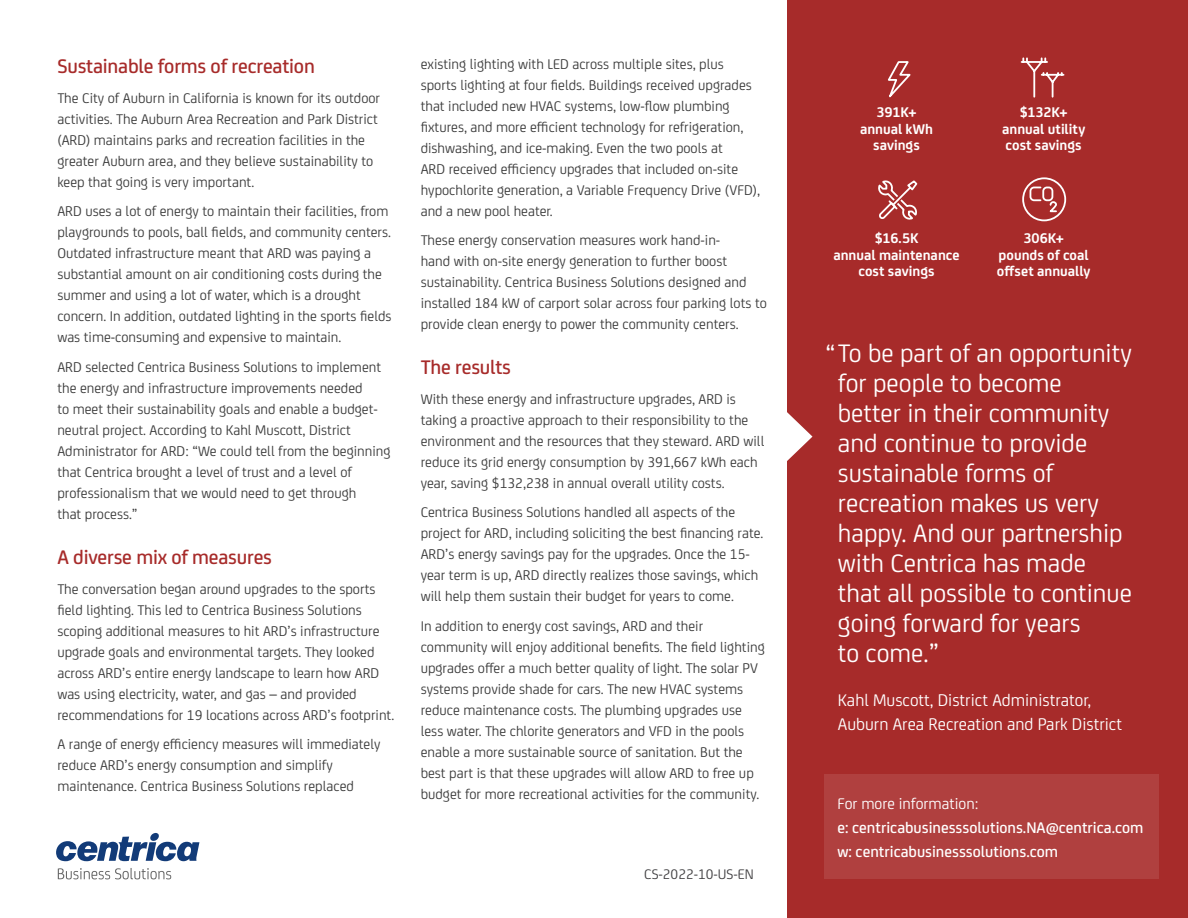
<style>
.page{position:relative;width:1188px;height:918px;background:#fff}
.page>*{position:absolute;margin:0;border:0;box-sizing:border-box;transform-origin:0 0}
.t1{font:27px/30px "FS Joey Pro";color:#fff}
.t2{font:500 21px "FS Joey Pro";letter-spacing:-.01em;color:#a72b2a}
.t3{font:18px/24px "FS Joey Pro";color:#fff}
.t4{font:500 16.5px/23.7px "FS Joey Pro";color:#fff}
.t5{font:16.5px "FS Joey Pro";color:#fff}
.t6{font:15px/21px "FS Joey Pro";color:#3c3c3c}
.t7{font:700 15px/16.5px "FS Joey Pro";color:#fff;text-align:center}
.t8{font:14.85px "FS Joey Pro";color:#414042}
</style>
<div class="page">
<div style="left:787px;top:0;width:401px;height:918px;background:#a72b2a"></div>
<svg style="left:787px;top:412px;width:26px;height:49px"></svg>
<svg style="left:56px;top:833px;width:143px;height:28px"></svg>
<svg style="left:58px;top:868px;width:113px;height:11px"></svg>
<svg style="left:1022px;top:177px;width:45px;height:45px"></svg>
<svg style="left:888px;top:61px;width:23px;height:37px"></svg>
<svg style="left:878px;top:180px;width:40px;height:40px"></svg>
<svg style="left:1020px;top:57px;width:45px;height:41px"></svg>
<div style="left:824px;top:775px;width:335px;height:104px;background:#b0403f"></div>
<h2 class="t2" style="left:57px;top:51px;width:259px">Sustainable forms of recreation</h2>
<p class="t6" style="left:57px;top:86px;width:324px">The City of Auburn in California is known for its outdoor activities. The Auburn Area Recreation and Park District (ARD) maintains parks and recreation facilities in the greater Auburn area, and they believe sustainability to keep that going is very important.</p>
<p class="t6" style="left:57px;top:200px;width:336px">ARD uses a lot of energy to maintain their facilities, from playgrounds to pools, ball fields, and community centers.<br>Outdated infrastructure meant that ARD was paying a substantial amount on air conditioning costs during the summer and using a lot of water, which is a drought concern. In addition, outdated lighting in the sports fields was time-consuming and expensive to maintain.</p>
<p class="t6" style="left:57px;top:356px;width:335px">ARD selected Centrica Business Solutions to implement the energy and infrastructure improvements needed<br>to meet their sustainability goals and enable a budget&shy;neutral project. According to Kahl Muscott, District Administrator for ARD: “We could tell from the beginning that Centrica brought a level of trust and a level of professionalism that we would need to get through<br>that process.”</p>
<h2 class="t2" style="left:57px;top:542px;width:216px">A diverse mix of measures</h2>
<p class="t6" style="left:57px;top:577px;width:338px">The conversation began around upgrades to the sports field lighting. This led to Centrica Business Solutions scoping additional measures to hit ARD’s infrastructure upgrade goals and environmental targets. They looked across ARD’s entire energy landscape to learn how ARD was using electricity, water, and gas – and provided recommendations for 19 locations across ARD’s footprint.</p>
<p class="t6" style="left:57px;top:733px;width:325px">A range of energy efficiency measures will immediately reduce ARD’s energy consumption and simplify maintenance. Centrica Business Solutions replaced</p>
<p class="t6" style="left:421px;top:52px;width:341px">existing lighting with LED across multiple sites, plus sports lighting at four fields. Buildings received upgrades that included new HVAC systems, low-flow plumbing fixtures, and more efficient technology for refrigeration, dishwashing, and ice-making. Even the two pools at<br>ARD received efficiency upgrades that included on-site hypochlorite generation, a Variable Frequency Drive (VFD), and a new pool heater.</p>
<p class="t6" style="left:421px;top:229px;width:348px">These energy conservation measures work hand-in-<br>hand with on-site energy generation to further boost sustainability. Centrica Business Solutions designed and installed 184 kW of carport solar across four parking lots to provide clean energy to power the community centers.</p>
<h2 class="t2" style="left:421px;top:352px;width:92px">The results</h2>
<p class="t6" style="left:421px;top:387px;width:345px">With these energy and infrastructure upgrades, ARD is taking a proactive approach to their responsibility to the environment and the resources that they steward. ARD will reduce its grid energy consumption by 391,667 kWh each year, saving $132,238 in annual overall utility costs.</p>
<p class="t6" style="left:421px;top:501px;width:344px">Centrica Business Solutions handled all aspects of the project for ARD, including soliciting the best financing rate.<br>ARD’s energy savings pay for the upgrades. Once the 15- year term is up, ARD directly realizes those savings, which will help them sustain their budget for years to come.</p>
<p class="t6" style="left:421px;top:615px;width:346px">In addition to energy cost savings, ARD and their community will enjoy additional benefits. The field lighting upgrades offer a much better quality of light. The solar PV systems provide shade for cars. The new HVAC systems reduce maintenance costs. The plumbing upgrades use less water. The chlorite generators and VFD in the pools enable a more sustainable source of sanitation. But the best part is that these upgrades will allow ARD to free up budget for more recreational activities for the community.</p>
<p class="t8" style="left:644px;top:864px;width:111px">CS-2022-10-US-EN</p>
<p class="t7" style="left:860px;top:103px;width:75px">391K+ annual kWh savings</p>
<p class="t7" style="left:1002px;top:103px;width:85px">$132K+ annual utility cost savings</p>
<p class="t7" style="left:833px;top:229px;width:128px">$16.5K<br>annual maintenance cost savings</p>
<p class="t7" style="left:997px;top:229px;width:95px">306K+<br>pounds of coal offset annually</p>
<p class="t1" style="left:838px;top:336px;width:296px;text-indent:-12px">“To be part of an opportunity for people to become<br>better in their community and continue to provide sustainable forms of recreation makes us very happy. And our partnership with Centrica has made that all possible to continue going forward for years<br>to come.”</p>
<p class="t3" style="left:838px;top:687px;width:286px">Kahl Muscott, District Administrator,<br>Auburn Area Recreation and Park District</p>
<p class="t5" style="left:837px;top:792px;width:143px">For more information:</p>
<p class="t4" style="left:837px;top:815px;width:308px">e: centricabusinesssolutions.NA@centrica.com w: centricabusinesssolutions.com</p>
</div>
